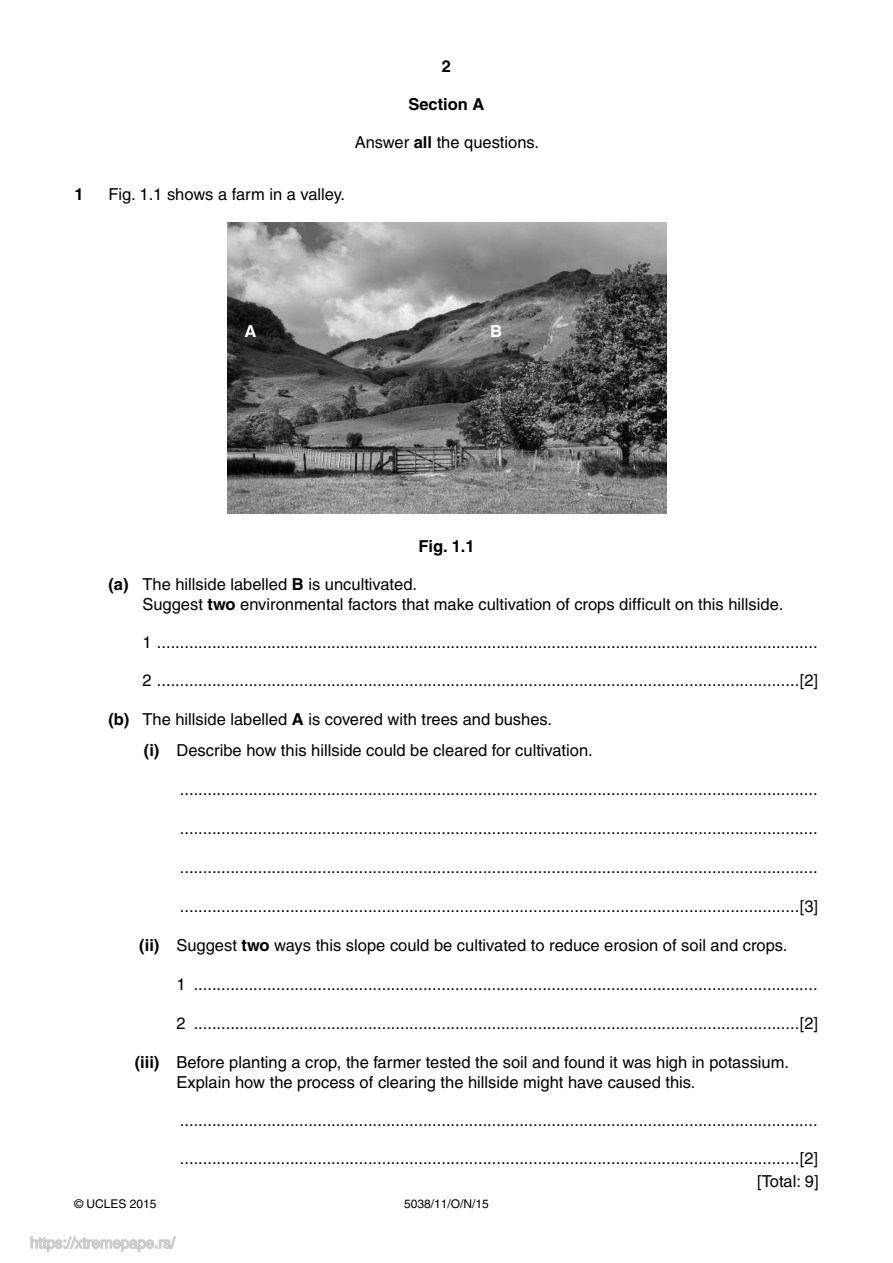
<style>
.page{position:relative;width:893px;height:1263px;background:#fff}
.page>*{position:absolute;margin:0;border:0;box-sizing:border-box;transform-origin:0 0}
.t1{font:16.5px/19.5px "Helvetica";color:#000}
.t2{font:700 16.5px "Helvetica";color:#000}
.t3{font:700 16.5px "Helvetica";color:#fff}
.t4{font:12px "Helvetica";color:#000}
.s1{font-weight:700}
</style>
<div class="page">
<img style="left:228px;top:222px;width:438px;height:292px">
<svg style="left:30px;top:1236px;width:146px;height:16px"></svg>
<p class="t2" style="left:442px;top:60px;width:11px">2</p>
<p class="t2" style="left:408px;top:98px;width:78px">Section A</p>
<p class="t1" style="left:355px;top:134px;width:186px">Answer <span class="s1">all</span> the questions.</p>
<p class="t2" style="left:74px;top:188px;width:11px">1</p>
<p class="t1" style="left:108px;top:186px;width:238px">Fig. 1.1 shows a farm in a valley.</p>
<p class="t3" style="left:244px;top:322px;width:13px">A</p>
<p class="t3" style="left:490px;top:321px;width:13px">B</p>
<p class="t2" style="left:418px;top:540px;width:58px">Fig. 1.1</p>
<p class="t1" style="left:142px;top:576px;width:642px;text-indent:-34px"><span class="s1">(a)</span> The hillside labelled <span class="s1">B</span> is uncultivated.<br>Suggest <span class="s1">two</span> environmental factors that make cultivation of crops difficult on this hillside.</p>
<p class="t1" style="left:142px;top:634px;width:677px">1 ................................................................................................................................................</p>
<p class="t1" style="left:142px;top:672px;width:677px">2 ............................................................................................................................................[2]</p>
<p class="t1" style="left:144px;top:705px;width:450px;line-height:31.5px;text-indent:-35px"><span class="s1">(b)</span> The hillside labelled <span class="s1">A</span> is covered with trees and bushes.<br><span class="s1">(i)</span> Describe how this hillside could be cleared for cultivation.</p>
<p class="t1" style="left:180px;top:781px;width:639px">...........................................................................................................................................</p>
<p class="t1" style="left:180px;top:820px;width:639px">...........................................................................................................................................</p>
<p class="t1" style="left:180px;top:859px;width:639px">...........................................................................................................................................</p>
<p class="t1" style="left:180px;top:898px;width:640px">.......................................................................................................................................[3]</p>
<p class="t1" style="left:139px;top:937px;width:650px"><span class="s1">(ii)</span> Suggest <span class="s1">two</span> ways this slope could be cultivated to reduce erosion of soil and crops.</p>
<p class="t1" style="left:176px;top:976px;width:643px">1 ........................................................................................................................................</p>
<p class="t1" style="left:176px;top:1015px;width:643px">2 ....................................................................................................................................[2]</p>
<p class="t1" style="left:176px;top:1054px;width:614px;text-indent:-42px"><span class="s1">(iii)</span> Before planting a crop, the farmer tested the soil and found it was high in potassium.<br>Explain how the process of clearing the hillside might have caused this.</p>
<p class="t1" style="left:180px;top:1112px;width:639px">...........................................................................................................................................</p>
<p class="t1" style="left:180px;top:1148px;width:640px;line-height:23.4px;text-align:right">.......................................................................................................................................[2] [Total: 9]</p>
<p class="t4" style="left:74px;top:1199px;width:84px">© UCLES 2015</p>
<p class="t4" style="left:404px;top:1199px;width:86px">5038/11/O/N/15</p>
</div>
